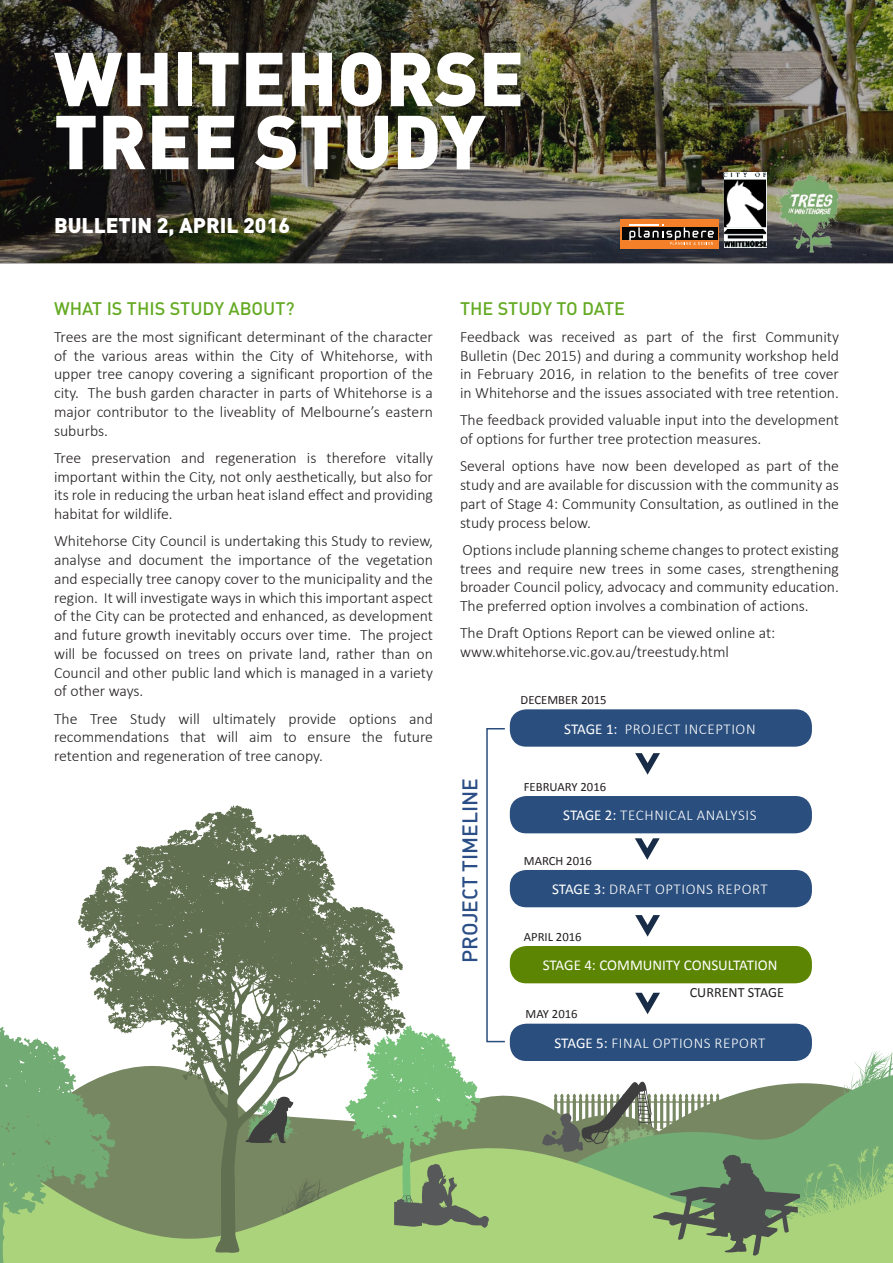
<style>
.page{position:relative;width:893px;height:1263px;background:#fff}
.page>*{position:absolute;margin:0;border:0;box-sizing:border-box;transform-origin:0 0}
.Heading_2{font:900 75px/63px "DIN";color:#fff}
.din_heading{font:900 21px "DIN";color:#fff}
.din_heading_12_pt{font:21px "DIN Medium Alternate";color:#2b4e86}
.din_heading_12_pt-2{font:18px "DIN Medium Alternate";color:#64aa23}
.Body_Text_Black{font:300 15.75px/18.8px "Calibri";color:#231f20;text-align:justify}
.TIMELINE{font:300 15px "Calibri";letter-spacing:.04em;color:#fff}
.TIMELINE-2{font:15px "Calibri";color:#fff}
.HEADING_2{font:14.1px "Calibri";color:#231f20}
.DATE{font:12.6px "Calibri";color:#231f20}
.s1{font-weight:400}
</style>
<div class="page">
<svg style="left:116px;top:1107px;width:777px;height:156px;background:#a3c877"></svg>
<svg style="left:406px;top:1025px;width:83px;height:203px;background:#93b887"></svg>
<svg style="left:542px;top:1049px;width:351px;height:207px"></svg>
<svg style="left:78px;top:805px;width:328px;height:448px"></svg>
<svg style="left:0;top:1027px;width:116px;height:236px;background:#93ba85"></svg>
<img style="left:0;top:0;width:893px;height:264px">
<img style="left:772px;top:172px;width:73px;height:84px">
<div style="left:510px;top:709px;width:302px;height:38px;background:#2a4e7e;border-radius:17px"></div>
<div style="left:510px;top:796px;width:302px;height:37px;background:#2a4e7e;border-radius:17px"></div>
<div style="left:510px;top:870px;width:302px;height:37px;background:#2a4e7e;border-radius:17px"></div>
<div style="left:510px;top:946px;width:302px;height:37px;background:#5c8503;border-radius:17px"></div>
<div style="left:510px;top:1024px;width:302px;height:37px;background:#2a4e7e;border-radius:17px"></div>
<svg style="left:635px;top:753px;width:25px;height:22px"></svg>
<svg style="left:635px;top:838px;width:25px;height:22px"></svg>
<svg style="left:635px;top:915px;width:25px;height:21px"></svg>
<svg style="left:635px;top:993px;width:25px;height:21px"></svg>
<div style="left:486px;top:728px;width:20px;height:314px;border:2px solid #2a4e7e"></div>
<img style="left:724px;top:172px;width:43px;height:76px">
<div style="left:620px;top:219px;width:98px;height:30px;background:#f48129"></div>
<div style="left:622px;top:227px;width:95px;height:13px;background:#050605"></div>
<svg style="left:629px;top:224px;width:85px;height:21px"></svg>
<p class="Heading_2" style="left:54px;top:44px;width:472px">WHITEHORSE<br>TREE STUDY</p>
<p class="din_heading" style="left:54px;top:211px;width:237px">BULLETIN 2, APRIL 2016</p>
<p class="din_heading_12_pt-2" style="left:54px;top:297px;width:242px">WHAT IS THIS STUDY ABOUT?</p>
<p class="Body_Text_Black" style="left:54px;top:327px;width:380px">Trees are the most significant determinant of the character of the various areas within the City of Whitehorse, with upper tree canopy covering a significant proportion of the city. The bush garden character in parts of Whitehorse is a major contributor to the liveablity of Melbourne’s eastern suburbs.</p>
<p class="Body_Text_Black" style="left:54px;top:448px;width:380px">Tree preservation and regeneration is therefore vitally important within the City, not only aesthetically, but also for its role in reducing the urban heat island effect and providing habitat for wildlife.</p>
<p class="Body_Text_Black" style="left:54px;top:531px;width:380px">Whitehorse City Council is undertaking this Study to review, analyse and document the importance of the vegetation and especially tree canopy cover to the municipality and the region. It will investigate ways in which this important aspect of the City can be protected and enhanced, as development and future growth inevitably occurs over time. The project will be focussed on trees on private land, rather than on Council and other public land which is managed in a variety of other ways.</p>
<p class="Body_Text_Black" style="left:54px;top:708px;width:380px">The Tree Study will ultimately provide options and recommendations that will aim to ensure the future retention and regeneration of tree canopy.</p>
<p class="din_heading_12_pt-2" style="left:460px;top:297px;width:167px">THE STUDY TO DATE</p>
<p class="Body_Text_Black" style="left:460px;top:327px;width:380px">Feedback was received as part of the first Community Bulletin (Dec 2015) and during a community workshop held in February 2016, in relation to the benefits of tree cover in Whitehorse and the issues associated with tree retention.</p>
<p class="Body_Text_Black" style="left:460px;top:410px;width:380px">The feedback provided valuable input into the development of options for further tree protection measures.</p>
<p class="Body_Text_Black" style="left:460px;top:456px;width:380px">Several options have now been developed as part of the study and are available for discussion with the community as part of Stage 4: Community Consultation, as outlined in the study process below.</p>
<p class="Body_Text_Black" style="left:460px;top:540px;width:381px">Options include planning scheme changes to protect existing trees and require new trees in some cases, strengthening broader Council policy, advocacy and community education.<br>The preferred option involves a combination of actions.</p>
<p class="Body_Text_Black" style="left:460px;top:623px;width:317px">The Draft Options Report can be viewed online at:</p>
<p class="Body_Text_Black" style="left:460px;top:642px;width:270px">www.whitehorse.vic.gov.au/treestudy.html</p>
<p class="DATE" style="left:521px;top:692px;width:88px">DECEMBER 2015</p>
<p class="din_heading_12_pt" style="left:456px;top:963px;width:187px;rotate:-90deg">PROJECT TIMELINE</p>
<p class="TIMELINE" style="left:564px;top:719px;width:193px"><span class="s1">STAGE 1:</span> PROJECT INCEPTION</p>
<p class="DATE" style="left:524px;top:779px;width:84px">FEBRUARY 2016</p>
<p class="TIMELINE" style="left:563px;top:806px;width:195px"><span class="s1">STAGE 2:</span> TECHNICAL ANALYSIS</p>
<p class="DATE" style="left:524px;top:852px;width:70px">MARCH 2016</p>
<p class="TIMELINE" style="left:552px;top:880px;width:217px"><span class="s1">STAGE 3:</span> DRAFT OPTIONS REPORT</p>
<p class="DATE" style="left:524px;top:929px;width:59px">APRIL 2016</p>
<p class="TIMELINE-2" style="left:543px;top:956px;width:236px">STAGE 4: COMMUNITY CONSULTATION</p>
<p class="DATE" style="left:526px;top:1006px;width:53px">MAY 2016</p>
<p class="HEADING_2" style="left:690px;top:984px;width:96px">CURRENT STAGE</p>
<p class="TIMELINE" style="left:554px;top:1034px;width:212px"><span class="s1">STAGE 5:</span> FINAL OPTIONS REPORT</p>
</div>
